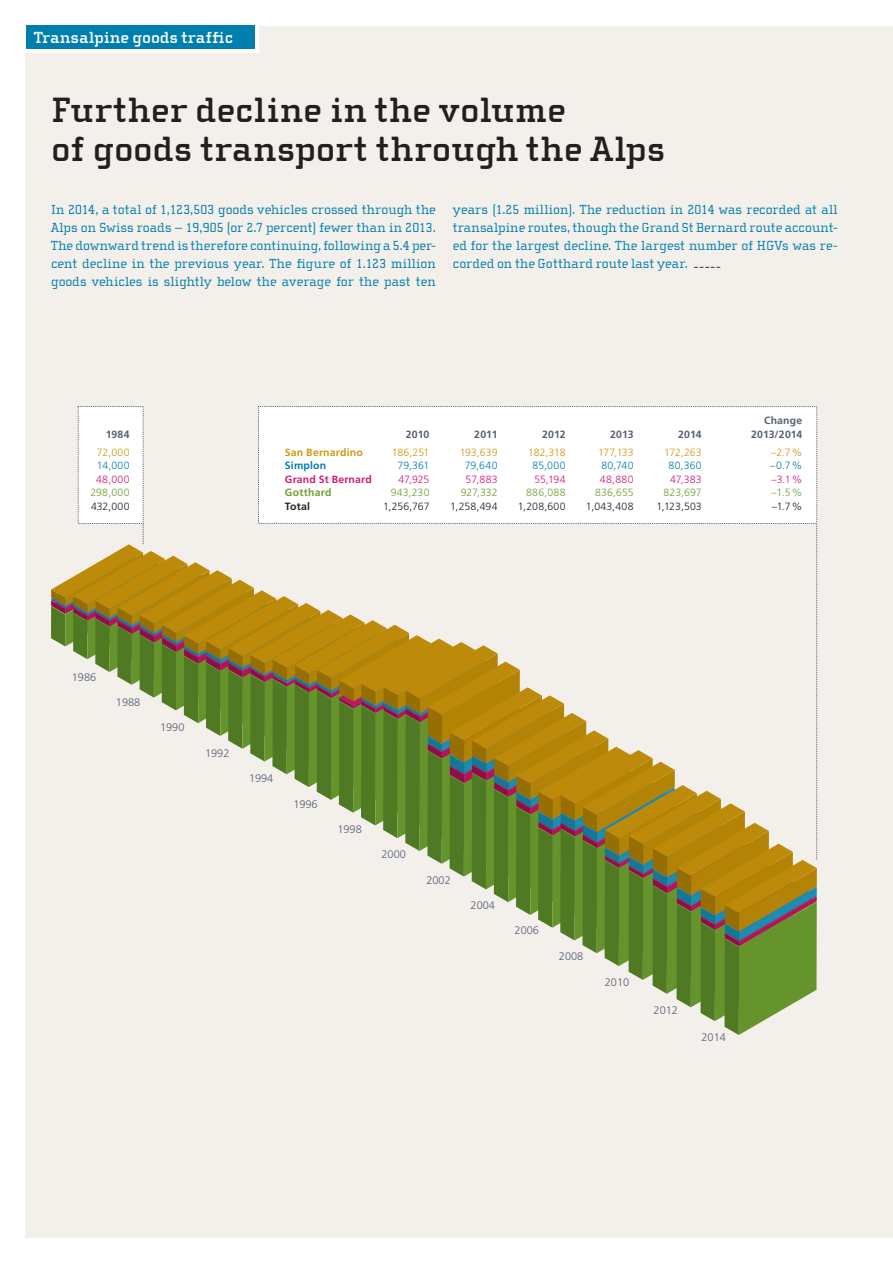
<style>
.page{position:relative;width:893px;height:1263px;background:#fff}
.page>*{position:absolute;margin:0;border:0;box-sizing:border-box;transform-origin:0 0}
.t1{font:700 36px/39px "Cholla Slab";letter-spacing:.005em;color:#231f20}
.t2{font:700 16.5px "Cholla Slab";color:#fff}
.t3{font:13.5px/18px "Cholla Slab";letter-spacing:.005em;color:#007eae;text-align:justify}
.t4{font:300 10.95px "Frutiger LT Std";color:#556076}
.t5{font:300 10.5px "Frutiger LT Std";letter-spacing:.01em;color:#231f20}
.t6{font:300 10.5px "Frutiger LT Std";letter-spacing:.01em;color:#6fa030}
.t7{font:300 10.5px "Frutiger LT Std";letter-spacing:-.01em;color:#d0970d}
.t8{font:300 10.5px "Frutiger LT Std";letter-spacing:.03em;color:#007eae}
.t9{font:300 10.5px "Frutiger LT Std";letter-spacing:.015em;color:#d31a6e}
.t10{font:700 10.5px "Frutiger LT Std";letter-spacing:.005em;color:#556076}
.t11{font:700 10.5px "Frutiger LT Std";letter-spacing:.02em;color:#d31a6e}
.t12{font:700 10.5px "Frutiger LT Std";letter-spacing:.015em;color:#d0970d}
.t13{font:700 10.5px "Frutiger LT Std";letter-spacing:.02em;color:#6fa030}
.t14{font:700 10.5px "Frutiger LT Std";letter-spacing:.015em;color:#007eae}
.t15{font:700 10.5px "Frutiger LT Std";letter-spacing:.015em;color:#231f20}
.s1{color:#231f20}
</style>
<div class="page">
<div style="left:26px;top:26px;width:867px;height:1211px;background:#f3efea"></div>
<div style="left:26px;top:26px;width:233px;height:27px;background:#fff"></div>
<div style="left:26px;top:26px;width:228px;height:23px;background:#007eae"></div>
<div style="left:258px;top:406px;width:559px;height:117px;background:#fff"></div>
<div style="left:78px;top:406px;width:65px;height:117px;background:#fff"></div>
<svg style="left:51px;top:524px;width:766px;height:511px"></svg>
<p class="t2" style="left:34px;top:28px;width:201px">Transalpine goods traffic</p>
<h1 class="t1" style="left:51px;top:90px;width:616px">Further decline in the volume<br>of goods transport through the Alps</h1>
<p class="t3" style="left:51px;top:201px;width:386px">In 2014, a total of 1,123,503 goods vehicles crossed through the Alps on Swiss roads – 19,905 (or 2.7 percent) fewer than in 2013.<br>The downward trend is therefore continuing, following a 5.4 per&shy;cent decline in the previous year. The figure of 1.123 million goods vehicles is slightly below the average for the past ten</p>
<p class="t3" style="left:453px;top:201px;width:386px">years (1.25 million). The reduction in 2014 was recorded at all transalpine routes, though the Grand St Bernard route account&shy;ed for the largest decline. The largest number of HGVs was re&shy;corded on the Gotthard route last year. <span class="s1">-----</span></p>
<p class="t10" style="left:106px;top:428px;width:26px">1984</p>
<p class="t7" style="left:97px;top:446px;width:34px">72,000</p>
<p class="t8" style="left:97px;top:460px;width:34px">14,000</p>
<p class="t9" style="left:96px;top:473px;width:35px">48,000</p>
<p class="t6" style="left:90px;top:487px;width:41px">298,000</p>
<p class="t5" style="left:91px;top:500px;width:40px">432,000</p>
<p class="t10" style="left:764px;top:415px;width:40px">Change</p>
<p class="t10" style="left:406px;top:428px;width:25px">2010</p>
<p class="t10" style="left:474px;top:428px;width:25px">2011</p>
<p class="t10" style="left:542px;top:428px;width:25px">2012</p>
<p class="t10" style="left:610px;top:428px;width:25px">2013</p>
<p class="t10" style="left:678px;top:428px;width:25px">2014</p>
<p class="t10" style="left:751px;top:428px;width:53px">2013/2014</p>
<p class="t12" style="left:285px;top:446px;width:79px">San Bernardino</p>
<p class="t7" style="left:392px;top:446px;width:39px">186,251</p>
<p class="t7" style="left:460px;top:446px;width:39px">193,639</p>
<p class="t7" style="left:528px;top:446px;width:39px">182,318</p>
<p class="t7" style="left:598px;top:446px;width:37px">177,133</p>
<p class="t7" style="left:664px;top:446px;width:39px">172,263</p>
<p class="t7" style="left:771px;top:446px;width:33px">–2.7%</p>
<p class="t14" style="left:285px;top:459px;width:43px">Simplon</p>
<p class="t8" style="left:398px;top:460px;width:33px">79,361</p>
<p class="t8" style="left:465px;top:460px;width:34px">79,640</p>
<p class="t8" style="left:532px;top:460px;width:35px">85,000</p>
<p class="t8" style="left:601px;top:460px;width:34px">80,740</p>
<p class="t8" style="left:669px;top:460px;width:35px">80,360</p>
<p class="t8" style="left:770px;top:460px;width:34px">–0.7%</p>
<p class="t11" style="left:285px;top:473px;width:89px">Grand St Bernard</p>
<p class="t9" style="left:399px;top:473px;width:32px">47,925</p>
<p class="t9" style="left:466px;top:473px;width:33px">57,883</p>
<p class="t9" style="left:534px;top:473px;width:33px">55,194</p>
<p class="t9" style="left:600px;top:473px;width:35px">48,880</p>
<p class="t9" style="left:670px;top:473px;width:33px">47,383</p>
<p class="t9" style="left:771px;top:473px;width:32px">–3.1%</p>
<p class="t13" style="left:285px;top:486px;width:48px">Gotthard</p>
<p class="t6" style="left:391px;top:487px;width:40px">943,230</p>
<p class="t6" style="left:461px;top:487px;width:38px">927,332</p>
<p class="t6" style="left:526px;top:487px;width:41px">886,088</p>
<p class="t6" style="left:595px;top:487px;width:40px">836,655</p>
<p class="t6" style="left:663px;top:487px;width:40px">823,697</p>
<p class="t6" style="left:771px;top:487px;width:32px">–1.5%</p>
<p class="t15" style="left:285px;top:500px;width:27px">Total</p>
<p class="t5" style="left:383px;top:500px;width:48px">1,256,767</p>
<p class="t5" style="left:450px;top:500px;width:49px">1,258,494</p>
<p class="t5" style="left:518px;top:500px;width:49px">1,208,600</p>
<p class="t5" style="left:586px;top:500px;width:49px">1,043,408</p>
<p class="t5" style="left:656px;top:500px;width:47px">1,123,503</p>
<p class="t5" style="left:772px;top:500px;width:32px">–1.7%</p>
<p class="t4" style="left:72px;top:671px;width:26px">1986</p>
<p class="t4" style="left:116px;top:696px;width:26px">1988</p>
<p class="t4" style="left:160px;top:721px;width:26px">1990</p>
<p class="t4" style="left:205px;top:747px;width:26px">1992</p>
<p class="t4" style="left:249px;top:772px;width:26px">1994</p>
<p class="t4" style="left:293px;top:797px;width:26px">1996</p>
<p class="t4" style="left:337px;top:823px;width:26px">1998</p>
<p class="t4" style="left:382px;top:848px;width:26px">2000</p>
<p class="t4" style="left:426px;top:873px;width:26px">2002</p>
<p class="t4" style="left:471px;top:899px;width:26px">2004</p>
<p class="t4" style="left:515px;top:924px;width:26px">2006</p>
<p class="t4" style="left:559px;top:950px;width:26px">2008</p>
<p class="t4" style="left:605px;top:976px;width:26px">2010</p>
<p class="t4" style="left:654px;top:1004px;width:26px">2012</p>
<p class="t4" style="left:701px;top:1031px;width:26px">2014</p>
</div>
